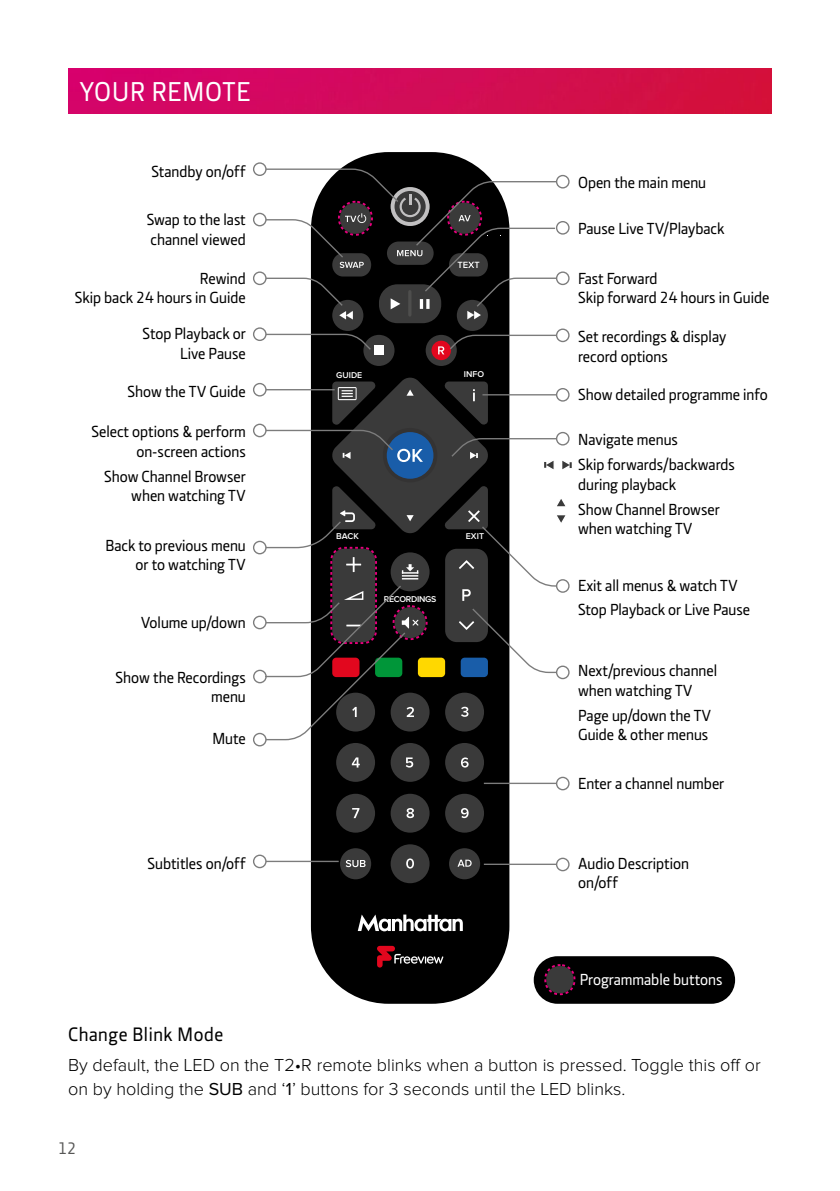
<style>
.page{position:relative;width:840px;height:1191px;background:#fff}
.page>*{position:absolute;margin:0;border:0;box-sizing:border-box;transform-origin:0 0}
.HEADING_2{font:500 28px "Section";letter-spacing:.03em;color:#fff}
.HEADIN4{font:500 20px "Section";letter-spacing:.03em;color:#000}
.Body{font:300 18px/24px "Proxima Nova";color:#000}
.t1{font:500 17px "Section";color:#575756}
.t2{font:500 16.4px/19.8px "Section";color:#000}
.t3{font:500 16.4px "Section";color:#fff}
.t4{font:600 8.8px "Proxima Nova";color:#fff}
.t5{font:600 8.8px "Proxima Nova";letter-spacing:-.03em;color:#fff}
.s1{font-weight:400}
</style>
<div class="page">
<img style="left:68px;top:68px;width:703px;height:45px">
<div style="left:311px;top:152px;width:198px;height:851px;background:#000;border-radius:78px"></div>
<div style="left:449px;top:848px;width:31px;height:31px;background:#3a3a3a;border-radius:50%"></div>
<div style="left:340px;top:848px;width:31px;height:31px;background:#3a3a3a;border-radius:50%"></div>
<div style="left:390px;top:844px;width:39px;height:39px;background:#3a3a3a;border-radius:50%"></div>
<div style="left:445px;top:743px;width:39px;height:39px;background:#3a3a3a;border-radius:50%"></div>
<div style="left:336px;top:743px;width:39px;height:39px;background:#3a3a3a;border-radius:50%"></div>
<div style="left:390px;top:743px;width:39px;height:39px;background:#3a3a3a;border-radius:50%"></div>
<div style="left:445px;top:793px;width:39px;height:39px;background:#3a3a3a;border-radius:50%"></div>
<div style="left:336px;top:793px;width:39px;height:39px;background:#3a3a3a;border-radius:50%"></div>
<div style="left:390px;top:793px;width:39px;height:39px;background:#3a3a3a;border-radius:50%"></div>
<div style="left:379px;top:284px;width:62px;height:39px;background:#3a3a3a;border-radius:18px"></div>
<div style="left:425px;top:335px;width:31px;height:31px;background:#3a3a3a;border-radius:50%"></div>
<div style="left:332px;top:300px;width:31px;height:31px;background:#3a3a3a;border-radius:50%"></div>
<div style="left:363px;top:335px;width:31px;height:31px;background:#3a3a3a;border-radius:50%"></div>
<div style="left:456px;top:300px;width:31px;height:31px;background:#3a3a3a;border-radius:50%"></div>
<div style="left:431px;top:341px;width:19px;height:19px;background:#e2071e;border-radius:50%"></div>
<div style="left:374px;top:345px;width:9px;height:10px;background:#fff"></div>
<svg style="left:406px;top:858px;width:8px;height:10px"></svg>
<svg style="left:461px;top:808px;width:7px;height:10px"></svg>
<svg style="left:406px;top:808px;width:8px;height:10px"></svg>
<svg style="left:352px;top:808px;width:7px;height:10px"></svg>
<svg style="left:461px;top:757px;width:7px;height:10px"></svg>
<svg style="left:406px;top:757px;width:7px;height:10px"></svg>
<svg style="left:351px;top:757px;width:8px;height:10px"></svg>
<svg style="left:345px;top:860px;width:20px;height:7px"></svg>
<svg style="left:458px;top:859px;width:13px;height:7px"></svg>
<svg style="left:357px;top:914px;width:105px;height:17px"></svg>
<svg style="left:377px;top:946px;width:66px;height:21px"></svg>
<div style="left:253px;top:541px;width:13px;height:13px;border:1px solid #7c7c7c;border-radius:50%"></div>
<hr style="left:483px;top:782px;width:73px;height:2px;background:#7c7c7c">
<div style="left:555px;top:776px;width:14px;height:14px;border:1px solid #7c7c7c;border-radius:50%"></div>
<hr style="left:483px;top:863px;width:73px;height:2px;background:#7c7c7c">
<div style="left:555px;top:857px;width:14px;height:14px;border:1px solid #7c7c7c;border-radius:50%"></div>
<div style="left:253px;top:615px;width:13px;height:14px;border:1px solid #7c7c7c;border-radius:50%"></div>
<div style="left:253px;top:213px;width:13px;height:13px;border:1px solid #7c7c7c;border-radius:50%"></div>
<svg style="left:264px;top:333px;width:108px;height:18px"></svg>
<div style="left:253px;top:327px;width:13px;height:14px;border:1px solid #7c7c7c;border-radius:50%"></div>
<hr style="left:266px;top:860px;width:72px;height:2px;background:#7c7c7c">
<div style="left:253px;top:854px;width:13px;height:14px;border:1px solid #7c7c7c;border-radius:50%"></div>
<div style="left:253px;top:669px;width:13px;height:14px;border:1px solid #7c7c7c;border-radius:50%"></div>
<div style="left:253px;top:733px;width:13px;height:13px;border:1px solid #7c7c7c;border-radius:50%"></div>
<div style="left:555px;top:328px;width:14px;height:14px;border:1px solid #7c7c7c;border-radius:50%"></div>
<svg style="left:438px;top:334px;width:119px;height:20px"></svg>
<div style="left:555px;top:175px;width:14px;height:13px;border:1px solid #7c7c7c;border-radius:50%"></div>
<div style="left:555px;top:221px;width:14px;height:14px;border:1px solid #7c7c7c;border-radius:50%"></div>
<div style="left:253px;top:423px;width:13px;height:14px;border:1px solid #7c7c7c;border-radius:50%"></div>
<svg style="left:263px;top:378px;width:309px;height:363px"></svg>
<div style="left:555px;top:388px;width:14px;height:13px;border:1px solid #7c7c7c;border-radius:50%"></div>
<hr style="left:482px;top:394px;width:74px;height:1px;background:#7c7c7c">
<div style="left:253px;top:383px;width:13px;height:13px;border:1px solid #7c7c7c;border-radius:50%"></div>
<hr style="left:266px;top:389px;width:68px;height:1px;background:#7c7c7c">
<div style="left:253px;top:162px;width:13px;height:14px;border:1px solid #7c7c7c;border-radius:50%"></div>
<div style="left:533px;top:956px;width:201px;height:47px;background:#000;border-radius:24px"></div>
<svg style="left:544px;top:964px;width:31px;height:31px"></svg>
<div style="left:555px;top:271px;width:14px;height:14px;border:1px solid #7c7c7c;border-radius:50%"></div>
<div style="left:253px;top:271px;width:13px;height:14px;border:1px solid #7c7c7c;border-radius:50%"></div>
<svg style="left:264px;top:168px;width:293px;height:151px"></svg>
<p class="HEADING_2" style="left:79px;top:74px;width:172px">YOUR REMOTE</p>
<p class="t2" style="left:151px;top:161px;width:95px">Standby on/off</p>
<p class="t2" style="left:147px;top:209px;width:100px">Swap to the last channel viewed</p>
<p class="t2" style="left:75px;top:268px;width:172px;text-align:right">Rewind<br>Skip back 24 hours in Guide</p>
<p class="t2" style="left:142px;top:324px;width:105px;text-align:right">Stop Playback or<br>Live Pause</p>
<p class="t2" style="left:127px;top:382px;width:120px">Show the TV Guide</p>
<p class="t2" style="left:91px;top:422px;width:156px;text-align:right">Select options &amp; perform on-screen actions</p>
<p class="t2" style="left:104px;top:466px;width:143px;text-align:right">Show Channel Browser when watching TV</p>
<p class="t2" style="left:105px;top:535px;width:142px;text-align:right">Back to previous menu or to watching TV</p>
<p class="t2" style="left:141px;top:612px;width:106px">Volume up/down</p>
<p class="t2" style="left:116px;top:667px;width:132px;text-align:right">Show the Recordings menu</p>
<p class="t2" style="left:212px;top:729px;width:35px">Mute</p>
<p class="t4" style="left:336px;top:371px;width:28px">GUIDE</p>
<p class="t4" style="left:463px;top:370px;width:22px">INFO</p>
<p class="t4" style="left:336px;top:532px;width:24px">BACK</p>
<p class="t5" style="left:383px;top:595px;width:54px">RECORDINGS</p>
<p class="t4" style="left:465px;top:532px;width:20px">EXIT</p>
<p class="t2" style="left:577px;top:172px;width:129px">Open the main menu</p>
<p class="t2" style="left:577px;top:219px;width:148px">Pause Live TV/Playback</p>
<p class="t2" style="left:577px;top:268px;width:193px">Fast Forward<br>Skip forward 24 hours in Guide</p>
<p class="t2" style="left:577px;top:327px;width:150px">Set recordings &amp; display record options</p>
<p class="t2" style="left:577px;top:384px;width:191px">Show detailed programme info</p>
<p class="t2" style="left:577px;top:428px;width:158px;line-height:24.6px">Navigate menus<br>Skip forwards/backwards</p>
<p class="t2" style="left:577px;top:472px;width:143px;line-height:24.6px">during playback<br>Show Channel Browser</p>
<p class="t2" style="left:577px;top:519px;width:116px">when watching TV</p>
<p class="t2" style="left:577px;top:573px;width:173px;line-height:24.6px">Exit all menus &amp; watch TV<br>Stop Playback or Live Pause</p>
<p class="t2" style="left:577px;top:661px;width:140px">Next/previous channel when watching TV</p>
<p class="t2" style="left:577px;top:705px;width:135px">Page up/down the TV<br>Guide &amp; other menus</p>
<p class="t2" style="left:577px;top:774px;width:148px">Enter a channel number</p>
<p class="t2" style="left:147px;top:853px;width:100px">Subtitles on/off</p>
<p class="t2" style="left:577px;top:853px;width:112px">Audio Description on/off</p>
<p class="t3" style="left:579px;top:969px;width:144px">Programmable buttons</p>
<p class="HEADIN4" style="left:68px;top:1022px;width:156px">Change Blink Mode</p>
<p class="Body" style="left:68px;top:1053px;width:693px">By default, the LED on the T2•R remote blinks when a button is pressed. Toggle this off or on by holding the <span class="s1">SUB</span> and ‘<span class="s1">1</span>’ buttons for 3 seconds until the LED blinks.</p>
<p class="t1" style="left:58px;top:1138px;width:19px">12</p>
</div>
